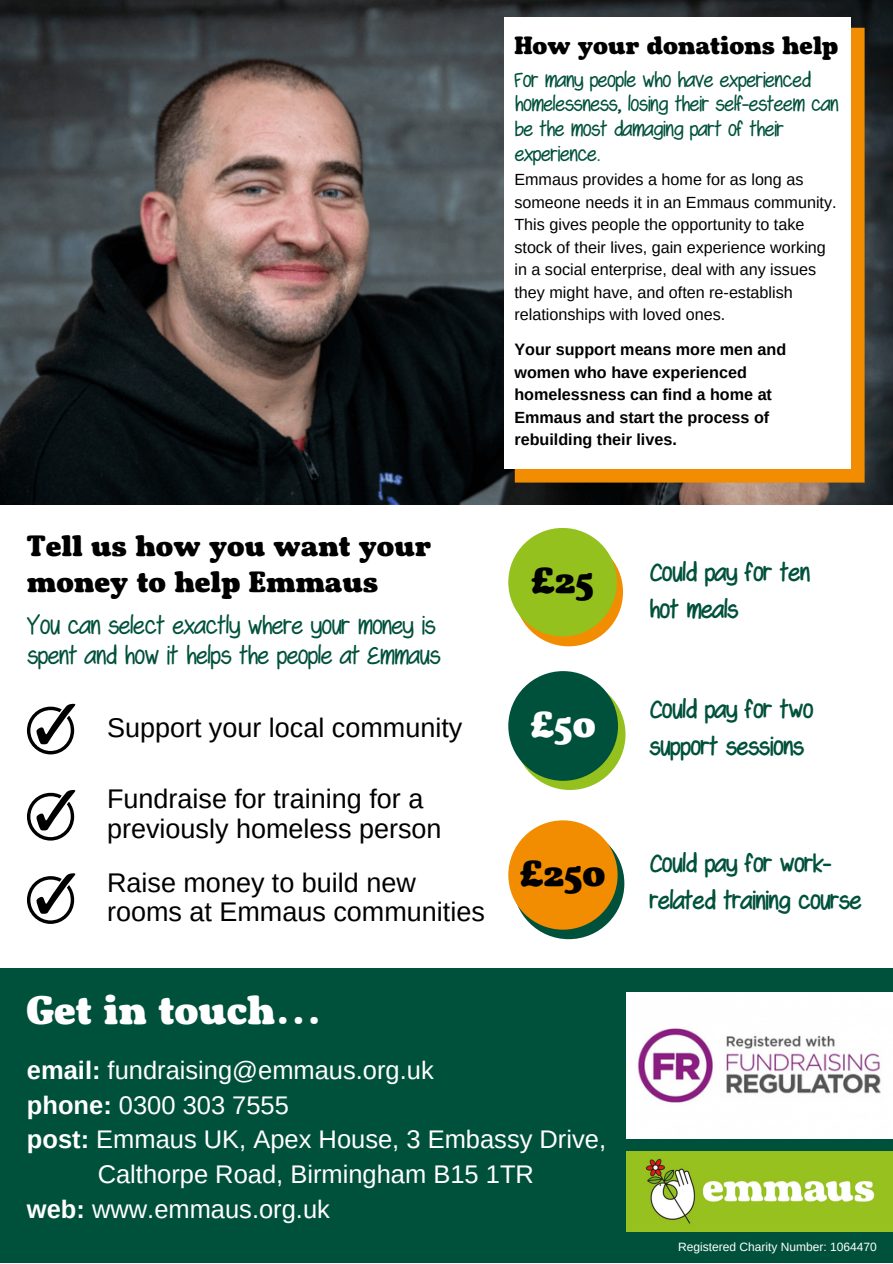
<style>
.page{position:relative;width:893px;height:1264px;background:#fff}
.page>*{position:absolute;margin:0;border:0;box-sizing:border-box;transform-origin:0 0}
.t1{font:41.25px "Emmaus Yeast";color:#fff}
.t2{font:37.5px "Emmaus Yeast";color:#000}
.t3{font:37.5px "Emmaus Yeast";color:#fff}
.t4{font:30px/36px "Emmaus Yeast";color:#000}
.t5{font:27px/29.2px "Arimo";color:#000}
.t6{font:700 27px/37px "Swagger";color:#00513b}
.t7{font:27px/30.3px "Swagger";color:#00513b}
.t8{font:25.5px "Arimo";color:#fff}
.t9{font:25.5px "Emmaus Yeast";color:#000}
.t10{font:22.5px/24.8px "Swagger";color:#00513b}
.t11{font:16.2px/22.5px "Arimo";color:#000}
.t12{font:700 16.2px/22.5px "Arimo";color:#000}
.t13{font:12px "Arimo";color:#fff}
.s1{font-weight:700}
</style>
<div class="page">
<div style="left:0;top:968px;width:892px;height:294px;background:#00513b"></div>
<img style="left:0;top:0;width:892px;height:505px">
<svg style="left:514px;top:28px;width:350px;height:454px;background:#f3981c"></svg>
<div style="left:504px;top:17px;width:346px;height:451px;background:#fff"></div>
<img style="left:626px;top:1151px;width:266px;height:80px">
<img style="left:626px;top:992px;width:266px;height:146px">
<div style="left:514px;top:537px;width:109px;height:109px;background:#f28c00;border-radius:50%"></div>
<div style="left:508px;top:528px;width:109px;height:108px;background:#95c11f;border-radius:50%"></div>
<div style="left:514px;top:679px;width:111px;height:111px;background:#95c11f;border-radius:50%"></div>
<div style="left:508px;top:671px;width:110px;height:109px;background:#00513b;border-radius:50%"></div>
<svg style="left:513px;top:828px;width:111px;height:111px"></svg>
<div style="left:508px;top:820px;width:109px;height:109px;background:#f28c00;border-radius:50%"></div>
<svg style="left:27px;top:704px;width:48px;height:50px"></svg>
<svg style="left:27px;top:790px;width:48px;height:50px"></svg>
<svg style="left:27px;top:873px;width:48px;height:50px"></svg>
<p class="t9" style="left:514px;top:30px;width:325px">How your donations help</p>
<p class="t10" style="left:514px;top:68px;width:325px">For many people who have experienced homelessness, losing their self-esteem can be the most damaging part of their experience.</p>
<p class="t11" style="left:514px;top:168px;width:324px">Emmaus provides a home for as long as someone needs it in an Emmaus community.<br>This gives people the opportunity to take stock of their lives, gain experience working in a social enterprise, deal with any issues they might have, and often re-establish relationships with loved ones.</p>
<p class="t12" style="left:514px;top:338px;width:273px">Your support means more men and women who have experienced homelessness can find a home at<br>Emmaus and start the process of rebuilding their lives.</p>
<p class="t4" style="left:27px;top:528px;width:405px">Tell us how you want your money to help Emmaus</p>
<p class="t7" style="left:27px;top:610px;width:414px">You can select exactly where your money is spent and how it helps the people at Emmaus</p>
<p class="t5" style="left:107px;top:713px;width:357px">Support your local community</p>
<p class="t5" style="left:107px;top:784px;width:336px">Fundraise for training for a previously homeless person</p>
<p class="t5" style="left:107px;top:867px;width:379px">Raise money to build new rooms at Emmaus communities</p>
<p class="t2" style="left:531px;top:558px;width:64px">£25</p>
<p class="t3" style="left:530px;top:702px;width:66px">£50</p>
<p class="t2" style="left:519px;top:851px;width:87px">£250</p>
<p class="t6" style="left:649px;top:554px;width:162px">Could pay for ten hot meals</p>
<p class="t6" style="left:649px;top:691px;width:165px">Could pay for two support sessions</p>
<p class="t6" style="left:649px;top:845px;width:213px">Could pay for work&shy;related training course</p>
<p class="t1" style="left:27px;top:985px;width:296px">Get in touch...</p>
<p class="t8" style="left:27px;top:1055px;width:408px"><span class="s1">email:</span> fundraising@emmaus.org.uk</p>
<p class="t8" style="left:27px;top:1090px;width:263px"><span class="s1">phone:</span> 0300 303 7555</p>
<p class="t8" style="left:27px;top:1125px;width:580px"><span class="s1">post:</span> Emmaus UK, Apex House, 3 Embassy Drive,</p>
<p class="t8" style="left:98px;top:1160px;width:437px">Calthorpe Road, Birmingham B15 1TR</p>
<p class="t8" style="left:27px;top:1194px;width:304px"><span class="s1">web:</span> www.emmaus.org.uk</p>
<p class="t13" style="left:678px;top:1240px;width:200px">Registered Charity Number: 1064470</p>
</div>
